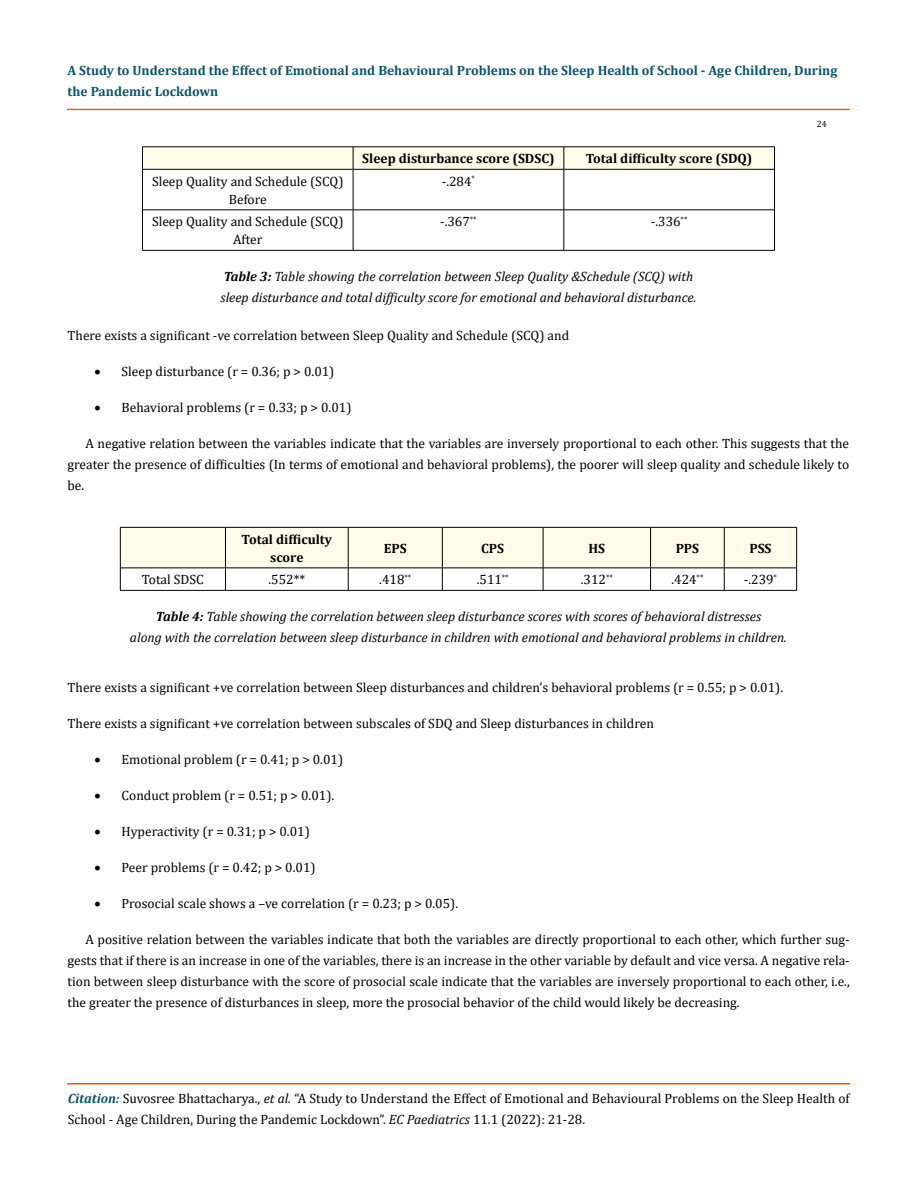
<style>
.page{position:relative;width:917px;height:1190px;background:#fff}
.page>*{position:absolute;margin:0;border:0;box-sizing:border-box;transform-origin:0 0}
.t1{font:13.5px/21px "Cambria";color:#000;text-align:justify}
.t2{font:italic 13.5px/21px "Cambria";color:#000}
.t3{font:700 13.5px/21px "Cambria";color:#0e546a}
.t4{font:700 13.5px/18px "Cambria";color:#000;text-align:center}
.t5{font:9px "Cambria";color:#000}
.s1{font-weight:700}
.s2{font-weight:700;font-style:italic;color:#0e546a}
.s3{font-style:italic}
</style>
<div class="page">
<div style="left:67px;top:109px;width:782px;height:1px;border:1px solid #e05d1a"></div>
<div style="left:68px;top:1083px;width:781px;height:1px;border:1px solid #e05d1a"></div>
<hr style="left:142px;top:146px;width:211px;height:1px;background:#000">
<hr style="left:353px;top:146px;width:211px;height:1px;background:#000">
<hr style="left:564px;top:146px;width:210px;height:1px;background:#000">
<svg style="left:142px;top:147px;width:633px;height:22px"></svg>
<hr style="left:142px;top:169px;width:211px;height:1px;background:#000">
<hr style="left:142px;top:169px;width:1px;height:41px;background:#000">
<hr style="left:353px;top:169px;width:211px;height:1px;background:#000">
<hr style="left:353px;top:169px;width:1px;height:41px;background:#000">
<hr style="left:564px;top:169px;width:210px;height:1px;background:#000">
<hr style="left:563px;top:169px;width:1px;height:41px;background:#000">
<hr style="left:774px;top:169px;width:1px;height:41px;background:#000">
<hr style="left:142px;top:209px;width:211px;height:1px;background:#000">
<hr style="left:142px;top:210px;width:1px;height:40px;background:#000">
<hr style="left:353px;top:209px;width:211px;height:1px;background:#000">
<hr style="left:353px;top:210px;width:1px;height:40px;background:#000">
<hr style="left:564px;top:209px;width:210px;height:1px;background:#000">
<hr style="left:563px;top:210px;width:1px;height:40px;background:#000">
<hr style="left:774px;top:210px;width:1px;height:40px;background:#000">
<hr style="left:142px;top:250px;width:211px;height:1px;background:#000">
<hr style="left:353px;top:250px;width:211px;height:1px;background:#000">
<hr style="left:564px;top:250px;width:210px;height:1px;background:#000">
<svg style="left:120px;top:527px;width:677px;height:63px"></svg>
<hr style="left:120px;top:590px;width:105px;height:1px;background:#000">
<hr style="left:225px;top:590px;width:123px;height:1px;background:#000">
<hr style="left:348px;top:590px;width:94px;height:1px;background:#000">
<hr style="left:442px;top:590px;width:101px;height:1px;background:#000">
<hr style="left:543px;top:590px;width:107px;height:1px;background:#000">
<hr style="left:650px;top:590px;width:74px;height:1px;background:#000">
<hr style="left:724px;top:590px;width:72px;height:1px;background:#000">
<p class="t3" style="left:68px;top:59px;width:771px">A Study to Understand the Effect of Emotional and Behavioural Problems on the Sleep Health of School - Age Children, During the Pandemic Lockdown</p>
<p class="t4" style="left:362px;top:149px;width:194px">Sleep disturbance score (SDSC)</p>
<p class="t4" style="left:586px;top:149px;width:168px">Total difficulty score (SDQ)</p>
<p class="t1" style="left:152px;top:172px;width:193px;line-height:18px;text-align:center">Sleep Quality and Schedule (SCQ)<br>Before</p>
<p class="t1" style="left:442px;top:171px;width:35px">-.284<sup>*</sup></p>
<p class="t1" style="left:152px;top:213px;width:193px;line-height:18px;text-align:center">Sleep Quality and Schedule (SCQ)<br>After</p>
<p class="t1" style="left:440px;top:211px;width:38px">-.367<sup>**</sup></p>
<p class="t1" style="left:651px;top:211px;width:38px">-.336<sup>**</sup></p>
<p class="t2" style="left:220px;top:265px;width:477px"><span class="s1">Table 3:</span> Table showing the correlation between Sleep Quality &amp;Schedule (SCQ) with sleep disturbance and total difficulty score for emotional and behavioral disturbance.</p>
<p class="t5" style="left:816px;top:118px;width:11px">24</p>
<p class="t1" style="left:68px;top:325px;width:503px">There exists a significant -ve correlation between Sleep Quality and Schedule (SCQ) and</p>
<p class="t1" style="left:94px;top:361px;width:241px">• Sleep disturbance (r = 0.36; p &gt; 0.01)</p>
<p class="t1" style="left:94px;top:397px;width:258px">• Behavioral problems (r = 0.33; p &gt; 0.01)</p>
<p class="t1" style="left:68px;top:433px;width:783px;text-indent:18px">A negative relation between the variables indicate that the variables are inversely proportional to each other. This suggests that the greater the presence of difficulties (In terms of emotional and behavioral problems), the poorer will sleep quality and schedule likely to be.</p>
<p class="t4" style="left:241px;top:530px;width:92px">Total difficulty score</p>
<p class="t4" style="left:384px;top:539px;width:25px">EPS</p>
<p class="t4" style="left:481px;top:539px;width:24px">CPS</p>
<p class="t4" style="left:588px;top:539px;width:18px">HS</p>
<p class="t4" style="left:675px;top:539px;width:25px">PPS</p>
<p class="t4" style="left:749px;top:539px;width:24px">PSS</p>
<p class="t1" style="left:142px;top:569px;width:63px">Total SDSC</p>
<p class="t1" style="left:268px;top:569px;width:38px">.552**</p>
<p class="t1" style="left:379px;top:569px;width:33px">.418<sup>**</sup></p>
<p class="t1" style="left:476px;top:569px;width:33px">.511<sup>**</sup></p>
<p class="t1" style="left:581px;top:569px;width:33px">.312<sup>**</sup></p>
<p class="t1" style="left:671px;top:569px;width:33px">.424<sup>**</sup></p>
<p class="t1" style="left:744px;top:569px;width:35px">-.239<sup>*</sup></p>
<p class="t2" style="left:130px;top:605px;width:658px;text-align:center"><span class="s1">Table 4:</span> Table showing the correlation between sleep disturbance scores with scores of behavioral distresses<br>along with the correlation between sleep disturbance in children with emotional and behavioral problems in children.</p>
<p class="t1" style="left:67px;top:677px;width:717px">There exists a significant +ve correlation between Sleep disturbances and children’s behavioral problems (r = 0.55; p &gt; 0.01).</p>
<p class="t1" style="left:67px;top:713px;width:588px">There exists a significant +ve correlation between subscales of SDQ and Sleep disturbances in children</p>
<p class="t1" style="left:94px;top:749px;width:250px">• Emotional problem (r = 0.41; p &gt; 0.01)</p>
<p class="t1" style="left:94px;top:785px;width:241px">• Conduct problem (r = 0.51; p &gt; 0.01).</p>
<p class="t1" style="left:94px;top:821px;width:217px">• Hyperactivity (r = 0.31; p &gt; 0.01)</p>
<p class="t1" style="left:94px;top:857px;width:223px">• Peer problems (r = 0.42; p &gt; 0.01)</p>
<p class="t1" style="left:94px;top:893px;width:365px">• Prosocial scale shows a –ve correlation (r = 0.23; p &gt; 0.05).</p>
<p class="t1" style="left:67px;top:929px;width:783px;text-indent:18px">A positive relation between the variables indicate that both the variables are directly proportional to each other, which further sug&shy;gests that if there is an increase in one of the variables, there is an increase in the other variable by default and vice versa. A negative rela&shy;tion between sleep disturbance with the score of prosocial scale indicate that the variables are inversely proportional to each other, i.e., the greater the presence of disturbances in sleep, more the prosocial behavior of the child would likely be decreasing.</p>
<p class="t1" style="left:68px;top:1088px;width:783px"><span class="s2">Citation:</span> Suvosree Bhattacharya., <span class="s3">et al.</span> “A Study to Understand the Effect of Emotional and Behavioural Problems on the Sleep Health of<br>School - Age Children, During the Pandemic Lockdown”. <span class="s3">EC Paediatrics</span> 11.1 (2022): 21-28.</p>
</div>
